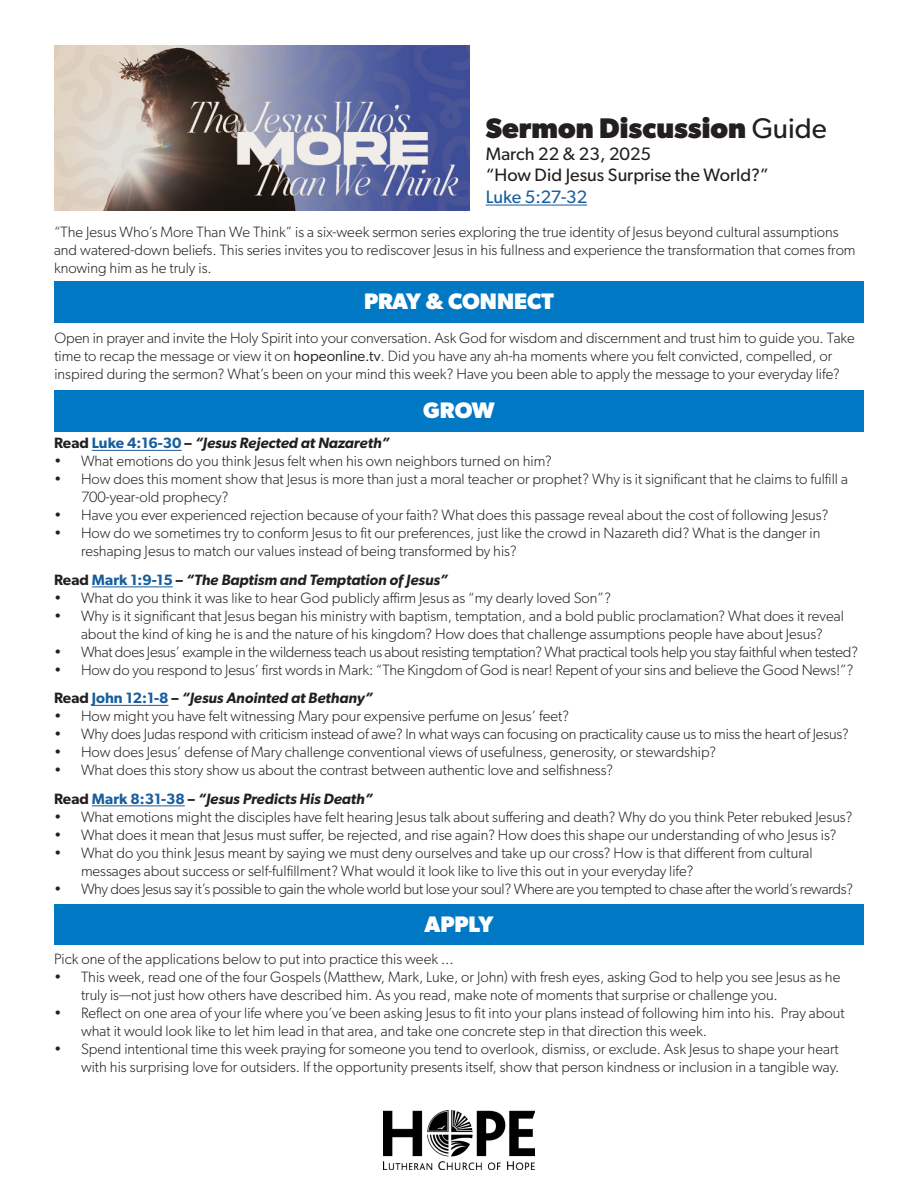
<style>
.page{position:relative;width:918px;height:1188px;background:#fff}
.page>*{position:absolute;margin:0;border:0;box-sizing:border-box;transform-origin:0 0}
.t1{font:700 28.5px "Gibson";color:#231f20}
.t2{font:700 22.5px "Gibson";color:#fff}
.t3{font:18px "Gibson";color:#231f20}
.t4{font:18px "Gibson";color:#175d9e}
.t5{font:300 15px/18px "Gibson";color:#231f20}
.t6{font:300 15px "Gibson";letter-spacing:-.02em;color:#231f20}
.t7{font:italic 600 15px "Gibson";color:#231f20}
.s1{font-weight:400}
.s2{font-style:normal}
.s3{font-style:normal;color:#175d9e}
</style>
<div class="page">
<hr style="left:92px;top:450px;width:90px;height:1px;background:#175d9e">
<hr style="left:92px;top:586px;width:81px;height:1px;background:#175d9e">
<hr style="left:92px;top:705px;width:77px;height:1px;background:#175d9e">
<hr style="left:92px;top:805px;width:93px;height:1px;background:#175d9e">
<hr style="left:486px;top:205px;width:101px;height:1px;background:#175d9e">
<img style="left:54px;top:45px;width:416px;height:165px">
<div style="left:54px;top:281px;width:810px;height:41px;background:#0078c4"></div>
<div style="left:54px;top:390px;width:810px;height:41px;background:#0078c4"></div>
<div style="left:54px;top:904px;width:810px;height:41px;background:#0078c4"></div>
<img style="left:384px;top:1111px;width:150px;height:58px">
<p class="t1" style="left:486px;top:111px;width:343px">Sermon Discussion <span class="s1">Guide</span></p>
<p class="t3" style="left:486px;top:143px;width:167px">March 22 &amp; 23, 2025</p>
<p class="t3" style="left:486px;top:164px;width:285px">“How Did Jesus Surprise the World?”</p>
<p class="t4" style="left:486px;top:186px;width:103px">Luke 5:27-32</p>
<p class="t5" style="left:54px;top:223px;width:803px">“The Jesus Who’s More Than We Think” is a six-week sermon series exploring the true identity of Jesus beyond cultural assumptions and watered-down beliefs. This series invites you to rediscover Jesus in his fullness and experience the transformation that comes from knowing him as he truly is.</p>
<p class="t2" style="left:364px;top:288px;width:191px">PRAY &amp; CONNECT</p>
<p class="t5" style="left:54px;top:328px;width:802px">Open in prayer and invite the Holy Spirit into your conversation. Ask God for wisdom and discernment and trust him to guide you. Take time to recap the message or view it on <span class="s1">hopeonline.tv</span>. Did you have any ah-ha moments where you felt convicted, compelled, or inspired during the sermon? What’s been on your mind this week? Have you been able to apply the message to your everyday life?</p>
<p class="t2" style="left:423px;top:397px;width:73px">GROW</p>
<p class="t7" style="left:54px;top:434px;width:337px"><span class="s2">Read</span> <span class="s3">Luke 4:16-30</span> <span class="s2">–</span> “Jesus Rejected at Nazareth”</p>
<p class="t5" style="left:54px;top:452px;width:499px">• What emotions do you think Jesus felt when his own neighbors turned on him?</p>
<p class="t5" style="left:81px;top:470px;width:768px;text-indent:-27px">• How does this moment show that Jesus is more than just a moral teacher or prophet? Why is it significant that he claims to fulfill a<br>700-year-old prophecy?</p>
<p class="t5" style="left:54px;top:506px;width:776px">• Have you ever experienced rejection because of your faith? What does this passage reveal about the cost of following Jesus?</p>
<p class="t5" style="left:81px;top:524px;width:741px;text-indent:-27px">• How do we sometimes try to conform Jesus to fit our preferences, just like the crowd in Nazareth did? What is the danger in reshaping Jesus to match our values instead of being transformed by his?</p>
<p class="t7" style="left:54px;top:571px;width:396px"><span class="s2">Read</span> <span class="s3">Mark 1:9-15</span> <span class="s2">–</span> “The Baptism and Temptation of Jesus”</p>
<p class="t5" style="left:54px;top:589px;width:559px">• What do you think it was like to hear God publicly affirm Jesus as “my dearly loved Son”?</p>
<p class="t5" style="left:54px;top:607px;width:792px;text-align:center">• Why is it significant that Jesus began his ministry with baptism, temptation, and a bold public proclamation? What does it reveal about the kind of king he is and the nature of his kingdom? How does that challenge assumptions people have about Jesus?</p>
<p class="t6" style="left:54px;top:643px;width:806px">• What does Jesus’ example in the wilderness teach us about resisting temptation? What practical tools help you stay faithful when tested?</p>
<p class="t5" style="left:54px;top:661px;width:801px">• How do you respond to Jesus’ first words in Mark: “The Kingdom of God is near! Repent of your sins and believe the Good News!”?</p>
<p class="t7" style="left:54px;top:689px;width:320px"><span class="s2">Read</span> <span class="s3">John 12:1-8</span> <span class="s2">–</span> “Jesus Anointed at Bethany”</p>
<p class="t5" style="left:54px;top:707px;width:517px">• How might you have felt witnessing Mary pour expensive perfume on Jesus’ feet?</p>
<p class="t5" style="left:54px;top:725px;width:796px">• Why does Judas respond with criticism instead of awe? In what ways can focusing on practicality cause us to miss the heart of Jesus?</p>
<p class="t5" style="left:54px;top:743px;width:664px">• How does Jesus’ defense of Mary challenge conventional views of usefulness, generosity, or stewardship?</p>
<p class="t5" style="left:54px;top:761px;width:561px">• What does this story show us about the contrast between authentic love and selfishness?</p>
<p class="t7" style="left:54px;top:790px;width:320px"><span class="s2">Read</span> <span class="s3">Mark 8:31-38</span> <span class="s2">–</span> “Jesus Predicts His Death”</p>
<p class="t5" style="left:54px;top:808px;width:800px">• What emotions might the disciples have felt hearing Jesus talk about suffering and death? Why do you think Peter rebuked Jesus?</p>
<p class="t5" style="left:54px;top:826px;width:784px">• What does it mean that Jesus must suffer, be rejected, and rise again? How does this shape our understanding of who Jesus is?</p>
<p class="t5" style="left:81px;top:844px;width:733px;text-indent:-27px">• What do you think Jesus meant by saying we must deny ourselves and take up our cross? How is that different from cultural messages about success or self-fulfillment? What would it look like to live this out in your everyday life?</p>
<p class="t6" style="left:54px;top:880px;width:801px">• Why does Jesus say it’s possible to gain the whole world but lose your soul? Where are you tempted to chase after the world’s rewards?</p>
<p class="t2" style="left:424px;top:911px;width:71px">APPLY</p>
<p class="t5" style="left:54px;top:950px;width:401px">Pick one of the applications below to put into practice this week ...</p>
<p class="t5" style="left:81px;top:968px;width:761px;text-indent:-27px">• This week, read one of the four Gospels (Matthew, Mark, Luke, or John) with fresh eyes, asking God to help you see Jesus as he truly is—not just how others have described him. As you read, make note of moments that surprise or challenge you.</p>
<p class="t5" style="left:81px;top:1004px;width:765px;text-indent:-27px">• Reflect on one area of your life where you’ve been asking Jesus to fit into your plans instead of following him into his. Pray about what it would look like to let him lead in that area, and take one concrete step in that direction this week.</p>
<p class="t5" style="left:54px;top:1040px;width:787px;text-align:right">• Spend intentional time this week praying for someone you tend to overlook, dismiss, or exclude. Ask Jesus to shape your heart with his surprising love for outsiders. If the opportunity presents itself, show that person kindness or inclusion in a tangible way.</p>
</div>
